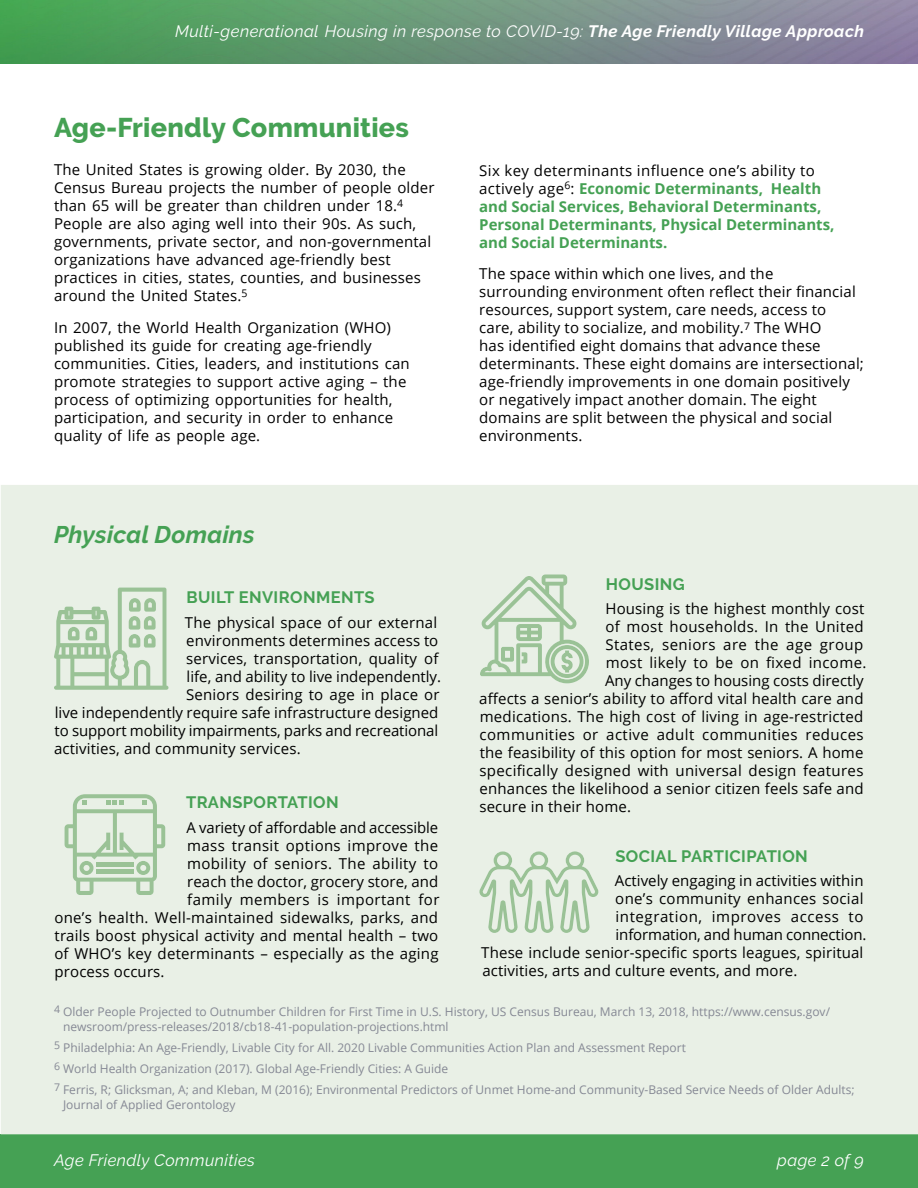
<style>
.page{position:relative;width:918px;height:1188px;background:#fff}
.page>*{position:absolute;margin:0;border:0;box-sizing:border-box;transform-origin:0 0}
.t1{font:800 27px "Raleway";letter-spacing:.01em;color:#45a154}
.t2{font:italic 700 24px "Raleway";letter-spacing:.01em;color:#45a154}
.t3{font:italic 16.5px "Raleway";letter-spacing:.025em;color:#fff}
.t4{font:700 16.5px "Raleway";letter-spacing:.025em;color:#45a154}
.t5{font:15px/18px "Open Sans";letter-spacing:.01em;color:#000}
.t6{font:700 15px/18px "Open Sans";color:#45a154}
.t7{font:15px "Open Sans";letter-spacing:.03em;color:#000}
.t8{font:15px "Open Sans";letter-spacing:-.01em;color:#000}
.t9{font:15px "Open Sans";letter-spacing:.04em;color:#000}
.t10{font:12px/21.1px "Open Sans";color:#858894}
.s1{font-weight:700}
.s2{font-weight:400;color:#000}
</style>
<div class="page">
<img style="left:0;top:0;width:918px;height:64px">
<div style="left:0;top:1135px;width:918px;height:53px;background:#45a154"></div>
<div style="left:1px;top:485px;width:917px;height:649px;background:#e9f0e6"></div>
<svg style="left:54px;top:588px;width:115px;height:102px;background:#c9ddc6"></svg>
<svg style="left:64px;top:794px;width:101px;height:101px;background:#cddfca"></svg>
<svg style="left:479px;top:851px;width:120px;height:82px;background:#d0e1cd"></svg>
<svg style="left:480px;top:574px;width:109px;height:109px;background:#cee0ca"></svg>
<p class="t3" style="left:175px;top:22px;width:690px">Multi-generational Housing in response to COVID-19: <span class="s1">The Age Friendly Village Approach</span></p>
<h1 class="t1" style="left:54px;top:112px;width:357px">Age-Friendly Communities</h1>
<p class="t5" style="left:54px;top:161px;width:382px">The United States is growing older. By 2030, the Census Bureau projects the number of people older than 65 will be greater than children under 18.<sup>4<br></sup>People are also aging well into their 90s. As such, governments, private sector, and non-governmental organizations have advanced age-friendly best practices in cities, states, counties, and businesses around the United States.<sup>5</sup></p>
<p class="t5" style="left:54px;top:318px;width:357px">In 2007, the World Health Organization (WHO) published its guide for creating age-friendly communities. Cities, leaders, and institutions can promote strategies to support active aging – the process of optimizing opportunities for health, participation, and security in order to enhance quality of life as people age.</p>
<h2 class="t2" style="left:54px;top:521px;width:202px">Physical Domains</h2>
<p class="t4" style="left:187px;top:588px;width:190px">BUILT ENVIRONMENTS</p>
<p class="t5" style="left:185px;top:613px;width:254px">The physical space of our external</p>
<p class="t5" style="left:186px;top:631px;width:254px">environments determines access to</p>
<p class="t5" style="left:186px;top:649px;width:254px">services, transportation, quality of</p>
<p class="t5" style="left:187px;top:667px;width:256px">life, and ability to live independently.</p>
<p class="t5" style="left:186px;top:685px;width:255px">Seniors desiring to age in place or</p>
<p class="t5" style="left:55px;top:703px;width:385px">live independently require safe infrastructure designed</p>
<p class="t5" style="left:55px;top:721px;width:385px">to support mobility impairments, parks and recreational</p>
<p class="t5" style="left:54px;top:739px;width:248px">activities, and community services.</p>
<p class="t4" style="left:186px;top:793px;width:154px">TRANSPORTATION</p>
<p class="t5" style="left:187px;top:818px;width:253px">A variety of affordable and accessible</p>
<p class="t5" style="left:187px;top:836px;width:253px">mass transit options improve the</p>
<p class="t5" style="left:187px;top:854px;width:252px">mobility of seniors. The ability to</p>
<p class="t5" style="left:187px;top:872px;width:253px">reach the doctor, grocery store, and</p>
<p class="t7" style="left:187px;top:889px;width:254px">family members is important for</p>
<p class="t5" style="left:54px;top:908px;width:385px">one’s health. Well-maintained sidewalks, parks, and</p>
<p class="t5" style="left:55px;top:926px;width:385px">trails boost physical activity and mental health – two</p>
<p class="t5" style="left:54px;top:944px;width:386px">of WHO’s key determinants – especially as the aging</p>
<p class="t5" style="left:55px;top:962px;width:112px">process occurs.</p>
<p class="t6" style="left:479px;top:161px;width:357px"><span class="s2">Six key determinants influence one’s ability to actively age</span><sup>6</sup><span class="s2">:</span> Economic Determinants, Health and Social Services, Behavioral Determinants, Personal Determinants, Physical Determinants, and Social Determinants.</p>
<p class="t5" style="left:479px;top:264px;width:386px">The space within which one lives, and the surrounding environment often reflect their financial resources, support system, care needs, access to care, ability to socialize, and mobility.<sup>7</sup> The WHO<br>has identified eight domains that advance these determinants. These eight domains are intersectional; age-friendly improvements in one domain positively or negatively impact another domain. The eight domains are split between the physical and social environments.</p>
<p class="t4" style="left:606px;top:574px;width:81px">HOUSING</p>
<p class="t5" style="left:606px;top:599px;width:260px">Housing is the highest monthly cost</p>
<p class="t5" style="left:606px;top:617px;width:260px">of most households. In the United</p>
<p class="t7" style="left:605px;top:635px;width:259px">States, seniors are the age group</p>
<p class="t5" style="left:606px;top:653px;width:262px">most likely to be on fixed income.</p>
<p class="t5" style="left:605px;top:671px;width:260px">Any changes to housing costs directly</p>
<p class="t5" style="left:479px;top:689px;width:386px">affects a senior’s ability to afford vital health care and</p>
<p class="t5" style="left:480px;top:707px;width:385px">medications. The high cost of living in age-restricted</p>
<p class="t7" style="left:480px;top:725px;width:386px">communities or active adult communities reduces</p>
<p class="t5" style="left:480px;top:743px;width:385px">the feasibility of this option for most seniors. A home</p>
<p class="t5" style="left:479px;top:761px;width:386px">specifically designed with universal design features</p>
<p class="t5" style="left:480px;top:779px;width:386px">enhances the likelihood a senior citizen feels safe and</p>
<p class="t5" style="left:479px;top:797px;width:153px">secure in their home.</p>
<p class="t4" style="left:615px;top:846px;width:194px">SOCIAL PARTICIPATION</p>
<p class="t5" style="left:615px;top:872px;width:250px">Actively engaging in activities within</p>
<p class="t5" style="left:615px;top:890px;width:250px">one’s community enhances social</p>
<p class="t9" style="left:616px;top:907px;width:249px">integration, improves access to</p>
<p class="t8" style="left:616px;top:925px;width:252px">information, and human connection.</p>
<p class="t5" style="left:481px;top:944px;width:384px">These include senior-specific sports leagues, spiritual</p>
<p class="t5" style="left:482px;top:962px;width:317px">activities, arts and culture events, and more.</p>
<p class="t10" style="left:63px;top:1005px;width:768px;line-height:14.4px;text-indent:-9px"><sup>4</sup> Older People Projected to Outnumber Children for First Time in U.S. History, US Census Bureau, March 13, 2018, https://www.census.gov/ newsroom/press-releases/2018/cb18-41-population-projections.html</p>
<p class="t10" style="left:54px;top:1037px;width:802px"><sup>5</sup> Philadelphia: An Age-Friendly, Livable City for All. 2020 Livable Communities Action Plan and Assessment Report<br><sup>6</sup> World Health Organization (2017). Global Age-Friendly Cities: A Guide<br><sup>7</sup> Ferris, R; Glicksman, A; and Kleban, M (2016); Environmental Predictors of Unmet Home-and Community-Based Service Needs of Older Adults;</p>
<p class="t10" style="left:63px;top:1093px;width:174px">Journal of Applied Gerontology</p>
<p class="t3" style="left:54px;top:1150px;width:203px">Age Friendly Communities</p>
<p class="t3" style="left:777px;top:1150px;width:88px">page 2 of 9</p>
</div>
